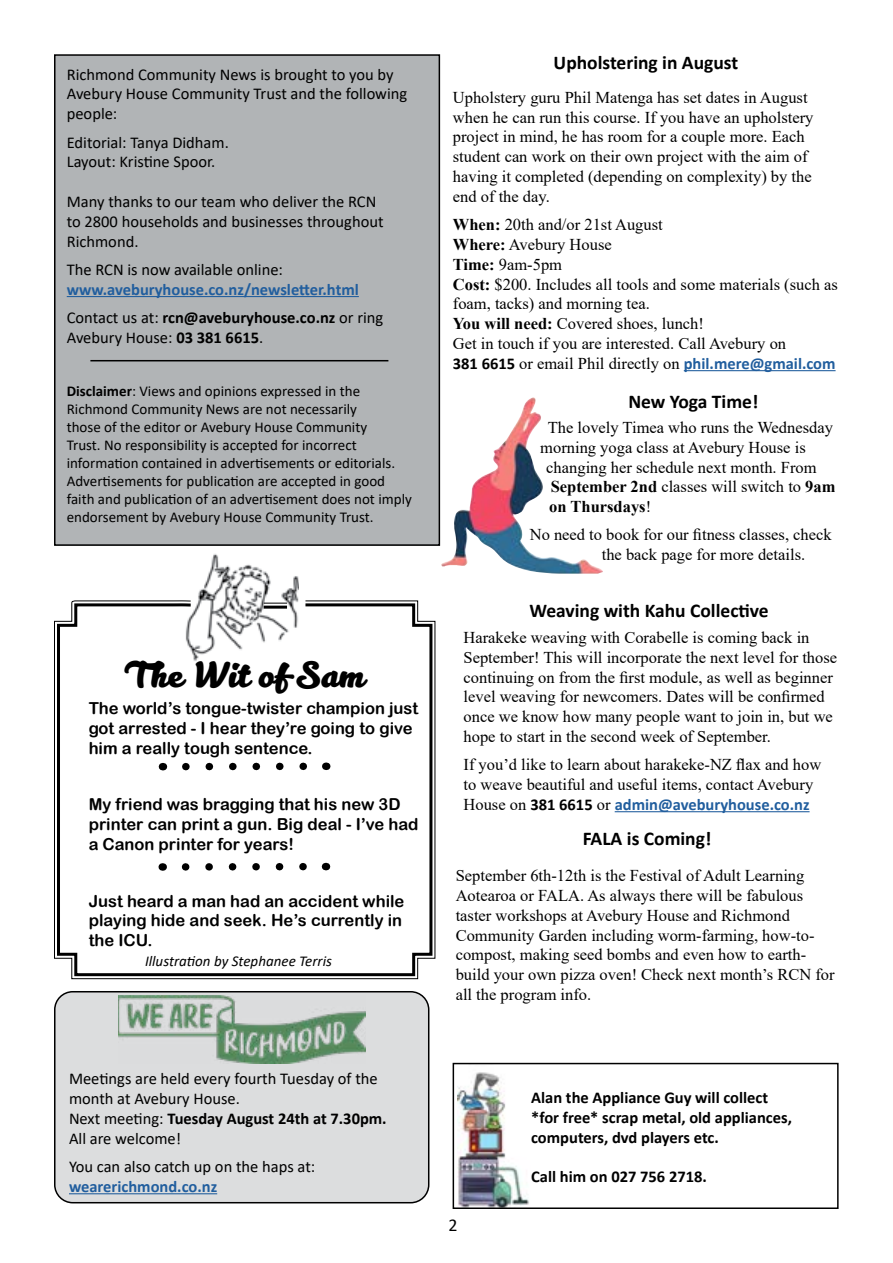
<style>
.page{position:relative;width:893px;height:1263px;background:#fff}
.page>*{position:absolute;margin:0;border:0;box-sizing:border-box;transform-origin:0 0}
.t1{font:700 36px "Kitten";color:#000}
.t2{font:700 19.5px "Calibri";color:#000}
.t3{font:18px "Calibri";color:#000}
.t4{font:16.5px/19.8px "Times New Roman";color:#000}
.t5{font:16.5px/19.8px "Calibri";color:#000}
.t6{font:16.5px/19.8px "Arial Rounded MT Bold";color:#000}
.t7{font:700 16.5px/28.3px "Calibri";color:#215e9e}
.t8{font:700 16.5px/19.8px "Calibri";color:#000}
.t9{font:700 16.5px "Times New Roman";color:#000}
.t10{font:15px/18px "Calibri";color:#000}
.t11{font:italic 15px "Calibri";color:#000}
.s1{font-weight:400;color:#000}
.s2{color:#000}
.s3{font-weight:700}
.s4{font-family:"Calibri";font-weight:700}
.s5{font-family:"Calibri";font-weight:700;color:#215e9e}
.s6{font-weight:400}
.s7{font-family:"Times New Roman";font-weight:400;color:#000}
</style>
<div class="page">
<div style="left:55px;top:55px;width:384px;height:490px;background:#b1b4b6"></div>
<div style="left:54px;top:54px;width:386px;height:492px;border:2px solid #000"></div>
<img style="left:198px;top:554px;width:100px;height:46px">
<svg style="left:54px;top:600px;width:382px;height:380px"></svg>
<hr style="left:264px;top:606px;width:23px;height:3px;background:#000">
<svg style="left:264px;top:603px;width:23px;height:1px"></svg>
<hr style="left:67px;top:296px;width:292px;height:1px;background:#215e9e">
<hr style="left:684px;top:370px;width:152px;height:1px;background:#215e9e">
<img style="left:457px;top:1072px;width:72px;height:134px">
<div style="left:453px;top:1063px;width:386px;height:146px;border:2px solid #000"></div>
<hr style="left:615px;top:811px;width:195px;height:1px;background:#215e9e">
<img style="left:441px;top:397px;width:162px;height:177px">
<div style="left:55px;top:992px;width:374px;height:211px;background:#dcddde;border-radius:18px"></div>
<div style="left:54px;top:991px;width:375px;height:212px;border:2px solid #000;border-radius:18px"></div>
<hr style="left:69px;top:1193px;width:148px;height:1px;background:#215e9e">
<img style="left:118px;top:995px;width:248px;height:68px">
<hr style="left:90px;top:360px;width:298px;height:1px;background:#000">
<p class="t5" style="left:67px;top:64px;width:342px">Richmond Community News is brought to you by<br>Avebury House Community Trust and the following people:</p>
<p class="t5" style="left:67px;top:132px;width:164px">Editorial: Tanya Didham.<br>Layout: Kristine Spoor.</p>
<p class="t5" style="left:67px;top:191px;width:318px">Many thanks to our team who deliver the RCN to 2800 households and businesses throughout<br>Richmond.</p>
<p class="t5" style="left:67px;top:259px;width:218px">The RCN is now available online:</p>
<p class="t7" style="left:67px;top:275px;width:318px">www.aveburyhouse.co.nz/newsletter.html<br><span class="s1">Contact us at:</span> <span class="s2">rcn@aveburyhouse.co.nz</span> <span class="s1">or ring</span></p>
<p class="t5" style="left:67px;top:327px;width:198px">Avebury House: <span class="s3">03 381 6615</span>.</p>
<p class="t10" style="left:67px;top:381px;width:347px"><span class="s3">Disclaimer</span>: Views and opinions expressed in the Richmond Community News are not necessarily<br>those of the editor or Avebury House Community<br>Trust. No responsibility is accepted for incorrect information contained in advertisements or editorials.<br>Advertisements for publication are accepted in good faith and publication of an advertisement does not imply endorsement by Avebury House Community Trust.</p>
<h1 class="t1" style="left:126px;top:653px;width:241px">The Wit of Sam</h1>
<p class="t6" style="left:89px;top:698px;width:331px">The world’s tongue-twister champion just got arrested - I hear they’re going to give him a really tough sentence.</p>
<p class="t6" style="left:89px;top:794px;width:331px">My friend was bragging that his new 3D printer can print a gun. Big deal - I’ve had a Canon printer for years!</p>
<p class="t6" style="left:89px;top:891px;width:317px">Just heard a man had an accident while playing hide and seek. He’s currently in the ICU.</p>
<p class="t11" style="left:145px;top:951px;width:188px">Illustration by Stephanee Terris</p>
<p class="t5" style="left:69px;top:1068px;width:319px">Meetings are held every fourth Tuesday of the month at Avebury House.<br>Next meeting: <span class="s3">Tuesday August 24th at 7.30pm.<br></span>All are welcome!</p>
<p class="t5" style="left:69px;top:1156px;width:248px">You can also catch up on the haps at:</p>
<p class="t7" style="left:69px;top:1172px;width:150px">wearerichmond.co.nz</p>
<p class="t2" style="left:554px;top:48px;width:186px">Upholstering in August</p>
<p class="t4" style="left:453px;top:87px;width:362px">Upholstery guru Phil Matenga has set dates in August when he can run this course. If you have an upholstery project in mind, he has room for a couple more. Each student can work on their own project with the aim of having it completed (depending on complexity) by the end of the day.</p>
<p class="t4" style="left:453px;top:214px;width:386px"><span class="s3">When:</span> 20th and/or 21st August<br><span class="s3">Where:</span> Avebury House<br><span class="s3">Time:</span> 9am-5pm<br><span class="s3">Cost:</span> $200. Includes all tools and some materials (such as foam, tacks) and morning tea.<br><span class="s3">You will need:</span> Covered shoes, lunch!<br>Get in touch if you are interested. Call Avebury on<br><span class="s4">381 6615</span> or email Phil directly on <span class="s5">phil.mere@gmail.com</span></p>
<p class="t2" style="left:628px;top:387px;width:131px">New Yoga Time!</p>
<p class="t4" style="left:548px;top:417px;width:287px">The lovely Timea who runs the Wednesday</p>
<p class="t4" style="left:540px;top:437px;width:267px">morning yoga class at Avebury House is</p>
<p class="t4" style="left:546px;top:457px;width:272px">changing her schedule next month. From</p>
<p class="t4" style="left:551px;top:476px;width:286px"><span class="s3">September 2nd</span> classes will switch to <span class="s3">9am</span></p>
<p class="t9" style="left:549px;top:495px;width:103px">on Thursdays<span class="s6">!</span></p>
<p class="t4" style="left:602px;top:524px;width:231px;text-indent:-72px">No need to book for our fitness classes, check the back page for more details.</p>
<p class="t2" style="left:529px;top:597px;width:241px">Weaving with Kahu Collective</p>
<p class="t4" style="left:463px;top:627px;width:375px">Harakeke weaving with Corabelle is coming back in September! This will incorporate the next level for those continuing on from the first module, as well as beginner level weaving for newcomers. Dates will be confirmed once we know how many people want to join in, but we hope to start in the second week of September.</p>
<p class="t4" style="left:463px;top:754px;width:359px">If you’d like to learn about harakeke-NZ flax and how to weave beautiful and useful items, contact Avebury</p>
<p class="t7" style="left:463px;top:790px;width:348px"><span class="s7">House on</span> <span class="s2">381 6615</span> <span class="s7">or</span> admin@aveburyhouse.co.nz</p>
<p class="t2" style="left:583px;top:824px;width:130px">FALA is Coming!</p>
<p class="t4" style="left:456px;top:865px;width:380px">September 6th-12th is the Festival of Adult Learning Aotearoa or FALA. As always there will be fabulous taster workshops at Avebury House and Richmond Community Garden including worm-farming, how-to&shy;compost, making seed bombs and even how to earth&shy;build your own pizza oven! Check next month’s RCN for all the program info.</p>
<p class="t3" style="left:448px;top:1212px;width:11px">2</p>
<p class="t8" style="left:531px;top:1087px;width:262px">Alan the Appliance Guy will collect *for free* scrap metal, old appliances, computers, dvd players etc.</p>
<p class="t8" style="left:531px;top:1167px;width:177px">Call him on 027 756 2718.</p>
</div>
